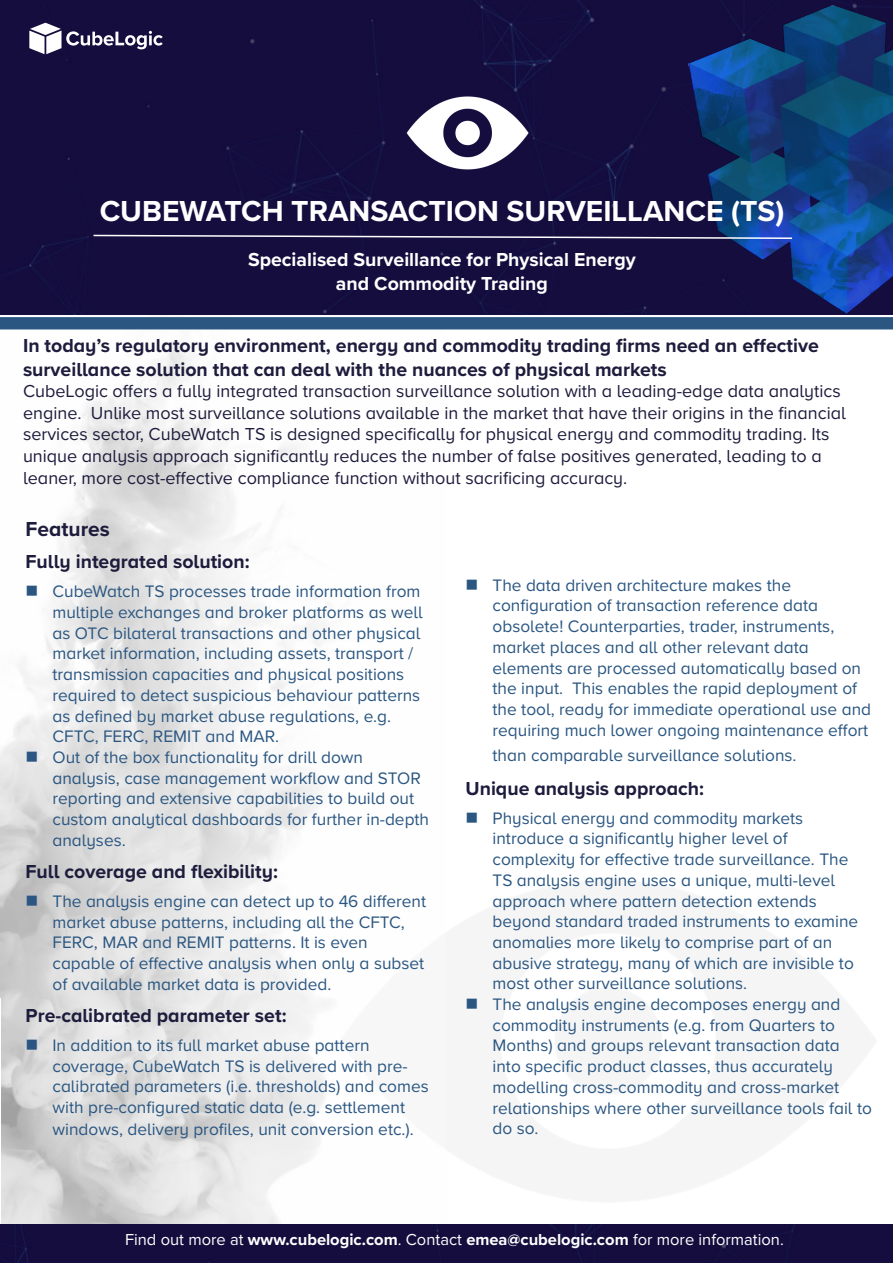
<style>
.page{position:relative;width:893px;height:1263px;background:#fff}
.page>*{position:absolute;margin:0;border:0;box-sizing:border-box;transform-origin:0 0}
.t1{font:700 30px "Proxima Nova";color:#fff}
.Paragraph_Style_1{font:700 21px "Proxima Nova A";color:#1e1c3c}
.Paragraph_Style_1-2{font:700 19.5px/23.4px "Proxima Nova A";color:#1e1c3c}
.t2{font:700 19.5px/23.4px "Proxima Nova";color:#fff;text-align:center}
.t3{font:18px/21.6px "Proxima Nova A";color:#1e1c3c}
.t4{font:17.25px/20.7px "Proxima Nova A";color:#2a5681}
.t5{font:16.5px "Proxima Nova";color:#fff}
.s1{font-weight:700}
</style>
<div class="page">
<img style="left:0;top:329px;width:446px;height:896px">
<div style="left:0;top:0;width:893px;height:315px;background:#150d3e"></div>
<svg style="left:29px;top:23px;width:134px;height:31px"></svg>
<div style="left:0;top:1225px;width:893px;height:38px;background:#150d3e"></div>
<div style="left:0;top:317px;width:893px;height:12px;background:#2a5681"></div>
<img style="left:364px;top:31px;width:203px;height:203px">
<img style="left:688px;top:1px;width:205px;height:318px">
<svg style="left:92px;top:234px;width:702px;height:6px;background:#4f4d76"></svg>
<svg style="left:27px;top:586px;width:10px;height:10px"></svg>
<svg style="left:27px;top:752px;width:10px;height:10px"></svg>
<svg style="left:27px;top:895px;width:10px;height:11px"></svg>
<svg style="left:27px;top:1039px;width:10px;height:10px"></svg>
<p class="t1" style="left:100px;top:189px;width:686px">CUBEWATCH TRANSACTION SURVEILLANCE (TS)</p>
<p class="t2" style="left:248px;top:248px;width:389px">Specialised Surveillance for Physical Energy and Commodity Trading</p>
<p class="Paragraph_Style_1-2" style="left:23px;top:334px;width:797px">In today’s regulatory environment, energy and commodity trading firms need an effective surveillance solution that can deal with the nuances of physical markets</p>
<p class="t3" style="left:23px;top:380px;width:824px">CubeLogic offers a fully integrated transaction surveillance solution with a leading-edge data analytics engine. Unlike most surveillance solutions available in the market that have their origins in the financial services sector, CubeWatch TS is designed specifically for physical energy and commodity trading. Its unique analysis approach significantly reduces the number of false positives generated, leading to a leaner, more cost-effective compliance function without sacrificing accuracy.</p>
<p class="Paragraph_Style_1" style="left:26px;top:514px;width:86px">Features</p>
<p class="Paragraph_Style_1-2" style="left:26px;top:549px;width:226px">Fully integrated solution:</p>
<p class="t4" style="left:53px;top:580px;width:372px">CubeWatch TS processes trade information from multiple exchanges and broker platforms as well as OTC bilateral transactions and other physical market information, including assets, transport / transmission capacities and physical positions required to detect suspicious behaviour patterns as defined by market abuse regulations, e.g.<br>CFTC, FERC, REMIT and MAR.</p>
<p class="t4" style="left:53px;top:746px;width:378px">Out of the box functionality for drill down analysis, case management workflow and STOR reporting and extensive capabilities to build out custom analytical dashboards for further in-depth analyses.</p>
<p class="Paragraph_Style_1-2" style="left:26px;top:859px;width:254px">Full coverage and flexibility:</p>
<p class="t4" style="left:53px;top:890px;width:375px">The analysis engine can detect up to 46 different market abuse patterns, including all the CFTC, FERC, MAR and REMIT patterns. It is even capable of effective analysis when only a subset of available market data is provided.</p>
<p class="Paragraph_Style_1-2" style="left:26px;top:1003px;width:263px">Pre-calibrated parameter set:</p>
<p class="t4" style="left:53px;top:1034px;width:378px">In addition to its full market abuse pattern coverage, CubeWatch TS is delivered with pre&shy;calibrated parameters (i.e. thresholds) and comes with pre-configured static data (e.g. settlement windows, delivery profiles, unit conversion etc.).</p>
<p class="t4" style="left:493px;top:574px;width:380px">The data driven architecture makes the configuration of transaction reference data obsolete! Counterparties, trader, instruments, market places and all other relevant data elements are processed automatically based on the input. This enables the rapid deployment of the tool, ready for immediate operational use and requiring much lower ongoing maintenance effort</p>
<p class="t4" style="left:493px;top:744px;width:305px">than comparable surveillance solutions.</p>
<p class="Paragraph_Style_1-2" style="left:466px;top:776px;width:240px">Unique analysis approach:</p>
<p class="t4" style="left:493px;top:807px;width:367px">Physical energy and commodity markets introduce a significantly higher level of complexity for effective trade surveillance. The TS analysis engine uses a unique, multi-level approach where pattern detection extends beyond standard traded instruments to examine anomalies more likely to comprise part of an abusive strategy, many of which are invisible to most other surveillance solutions.</p>
<p class="t4" style="left:493px;top:993px;width:381px">The analysis engine decomposes energy and commodity instruments (e.g. from Quarters to Months) and groups relevant transaction data into specific product classes, thus accurately modelling cross-commodity and cross-market relationships where other surveillance tools fail to do so.</p>
<p class="t5" style="left:125px;top:1227px;width:660px">Find out more at <span class="s1">www.cubelogic.com</span>. Contact <span class="s1">emea@cubelogic.com</span> for more information.</p>
</div>
